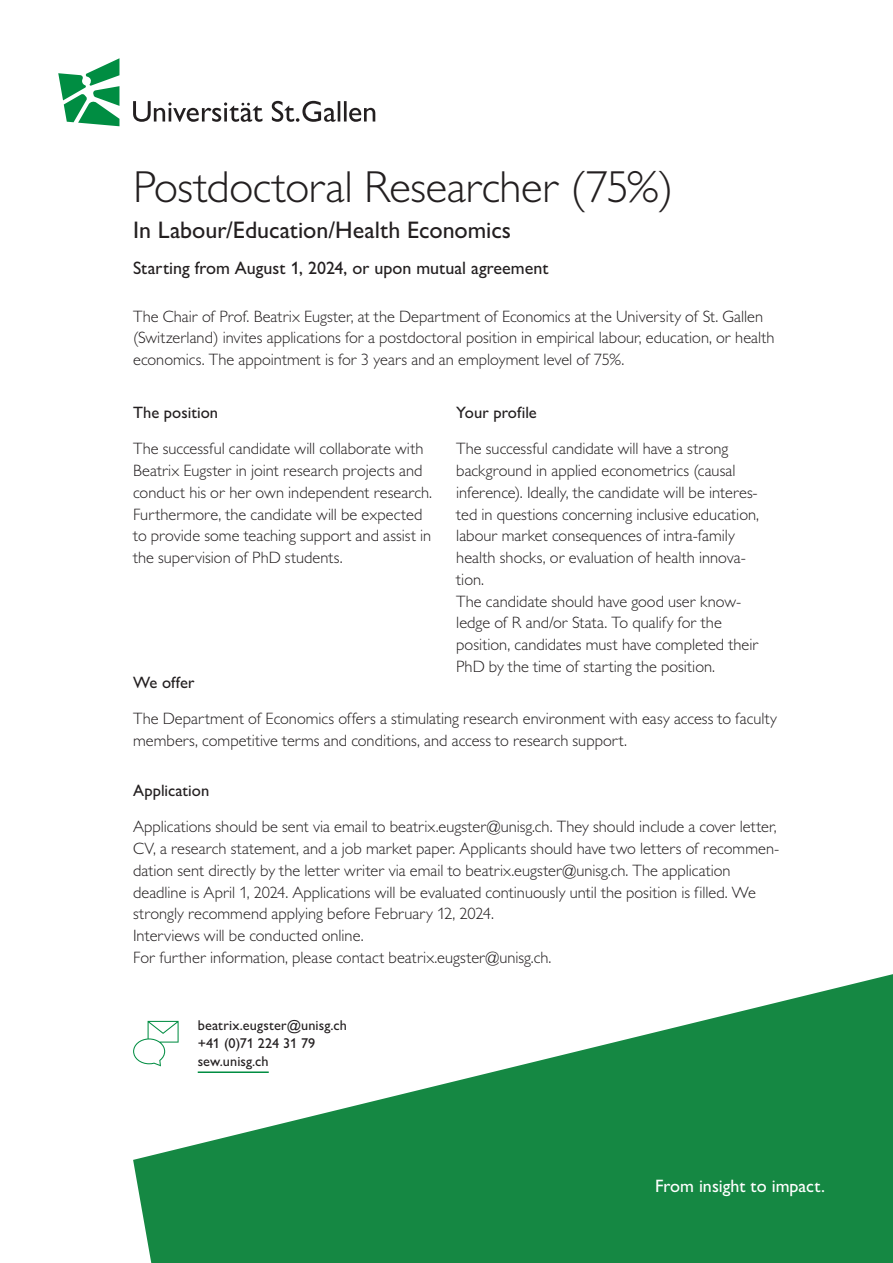
<style>
.page{position:relative;width:893px;height:1263px;background:#fff}
.page>*{position:absolute;margin:0;border:0;box-sizing:border-box;transform-origin:0 0}
.Title_30_Black{font:300 45px "Gill Sans MT Pro";letter-spacing:-.01em;color:#231f20}
.Subtitle_16{font:500 24px "Gill Sans MT Pro";color:#231f20}
.Subtitle_12{font:500 18px "Gill Sans MT Pro";color:#231f20}
.Subtitle_12-2{font:500 18px "Gill Sans MT Pro";color:#fff}
.Copy_Factsheets_12{font:300 16.5px/21.8px "Gill Sans MT Pro";color:#231f20}
.Subtitle_12-3{font:500 16.5px "Gill Sans MT Pro";color:#231f20}
.Adress_9_5{font:500 14.25px "Gill Sans MT Pro";letter-spacing:.01em;color:#231f20}
.Adress_9_5-2{font:500 14.25px "Gill Sans MT Pro";letter-spacing:-.02em;color:#231f20}
.URL_9_5{font:500 14.25px "Gill Sans MT Pro";letter-spacing:.005em;color:#231f20}
</style>
<div class="page">
<svg style="left:133px;top:974px;width:760px;height:289px;fill:#158843"></svg>
<hr style="left:198px;top:1071px;width:71px;height:2px;background:#008d42">
<svg style="left:133px;top:101px;width:242px;height:21px"></svg>
<svg style="left:58px;top:58px;width:61px;height:68px"></svg>
<svg style="left:133px;top:1021px;width:46px;height:45px"></svg>
<p class="Title_30_Black" style="left:133px;top:160px;width:542px">Postdoctoral Researcher (75%)</p>
<p class="Subtitle_16" style="left:133px;top:216px;width:379px">In Labour/Education/Health Economics</p>
<p class="Subtitle_12" style="left:133px;top:257px;width:417px">Starting from August 1, 2024, or upon mutual agreement</p>
<p class="Copy_Factsheets_12" style="left:133px;top:305px;width:643px">The Chair of Prof. Beatrix Eugster, at the Department of Economics at the University of St. Gallen (Switzerland) invites applications for a postdoctoral position in empirical labour, education, or health economics. The appointment is for 3 years and an employment level of 75%.</p>
<p class="Subtitle_12-3" style="left:456px;top:403px;width:82px">Your profile</p>
<p class="Copy_Factsheets_12" style="left:456px;top:438px;width:304px">The successful candidate will have a strong background in applied econometrics (causal inference). Ideally, the candidate will be interes&shy;ted in questions concerning inclusive education, labour market consequences of intra-family health shocks, or evaluation of health innova&shy;tion.</p>
<p class="Copy_Factsheets_12" style="left:456px;top:590px;width:304px">The candidate should have good user know&shy;ledge of R and/or Stata. To qualify for the position, candidates must have completed their PhD by the time of starting the position.</p>
<p class="Subtitle_12-3" style="left:133px;top:403px;width:86px">The position</p>
<p class="Copy_Factsheets_12" style="left:133px;top:438px;width:301px">The successful candidate will collaborate with Beatrix Eugster in joint research projects and conduct his or her own independent research.<br>Furthermore, the candidate will be expected to provide some teaching support and assist in the supervision of PhD students.</p>
<p class="Subtitle_12-3" style="left:133px;top:673px;width:63px">We offer</p>
<p class="Copy_Factsheets_12" style="left:133px;top:708px;width:645px">The Department of Economics offers a stimulating research environment with easy access to faculty members, competitive terms and conditions, and access to research support.</p>
<p class="Subtitle_12-3" style="left:133px;top:781px;width:78px">Application</p>
<p class="Copy_Factsheets_12" style="left:133px;top:816px;width:648px">Applications should be sent via email to beatrix.eugster@unisg.ch. They should include a cover letter, CV, a research statement, and a job market paper. Applicants should have two letters of recommen&shy;dation sent directly by the letter writer via email to beatrix.eugster@unisg.ch. The application deadline is April 1, 2024. Applications will be evaluated continuously until the position is filled. We strongly recommend applying before February 12, 2024.</p>
<p class="Copy_Factsheets_12" style="left:133px;top:924px;width:232px">Interviews will be conducted online.</p>
<p class="Copy_Factsheets_12" style="left:133px;top:946px;width:420px">For further information, please contact beatrix.eugster@unisg.ch.</p>
<p class="Adress_9_5" style="left:198px;top:1017px;width:151px">beatrix.eugster@unisg.ch</p>
<p class="Adress_9_5-2" style="left:198px;top:1035px;width:119px">+41 (0)71 224 31 79</p>
<p class="URL_9_5" style="left:198px;top:1053px;width:73px">sew.unisg.ch</p>
<p class="Subtitle_12-2" style="left:655px;top:1175px;width:171px">From insight to impact.</p>
</div>
